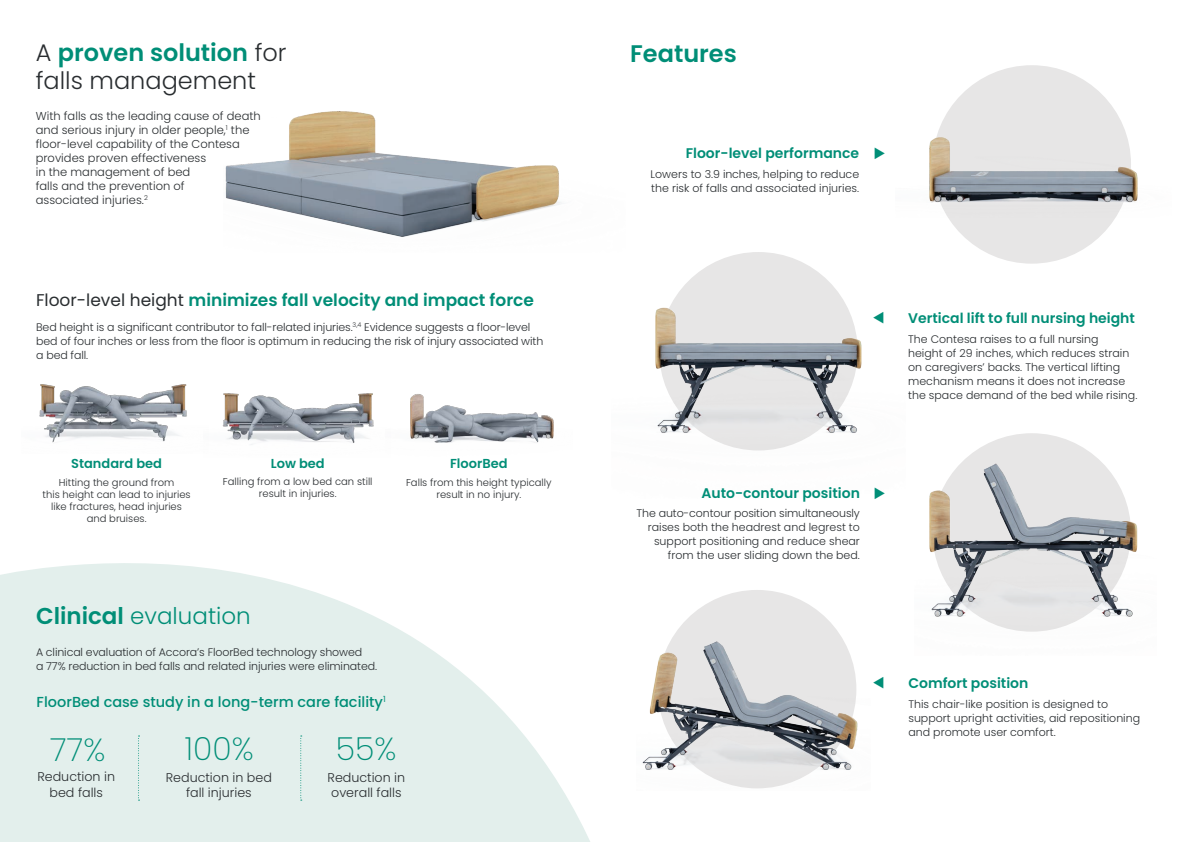
<style>
.page{position:relative;width:1191px;height:842px;background:#fff}
.page>*{position:absolute;margin:0;border:0;box-sizing:border-box;transform-origin:0 0}
.t1{font:200 31.9px "Poppins";color:#008e77}
.t2{font:300 24px/28px "Poppins";color:#292d30}
.t3{font:600 24px "Poppins";color:#008e77}
.t4{font:300 23px "Poppins";color:#008e77}
.t5{font:600 17px "Poppins";color:#008e77}
.t6{font:500 14.5px "Poppins";color:#008e77}
.t7{font:600 14px "Poppins";color:#008e77}
.t8{font:600 13px "Poppins";color:#008e77}
.Sub_head{font:300 12.7px/15.2px "Poppins";color:#292d30;text-align:center}
.t9{font:300 11.5px/14px "Poppins";color:#292d30}
.t10{font:300 11px/14px "Poppins";color:#292d30}
.t11{font:300 10px/12px "Poppins";color:#292d30;text-align:center}
.s1{font-weight:600;color:#008e77}
.s2{font-weight:400;color:#292d30}
.s3{font-weight:600}
</style>
<div class="page">
<svg style="left:0;top:563px;width:590px;height:279px;fill:#e3efec"></svg>
<div style="left:932px;top:65px;width:199px;height:199px;background:#e7e6e6;border-radius:50%"></div>
<div style="left:659px;top:252px;width:198px;height:198px;background:#e7e6e6;border-radius:50%"></div>
<div style="left:658px;top:590px;width:198px;height:198px;background:#e7e6e6;border-radius:50%"></div>
<svg style="left:138px;top:736px;width:1px;height:65px"></svg>
<svg style="left:300px;top:736px;width:2px;height:65px"></svg>
<img style="left:929px;top:103px;width:209px;height:113px">
<img style="left:655px;top:288px;width:207px;height:163px">
<img style="left:929px;top:433px;width:209px;height:199px">
<img style="left:642px;top:605px;width:216px;height:184px">
<img style="left:39px;top:384px;width:148px;height:59px">
<img style="left:222px;top:393px;width:152px;height:52px">
<img style="left:410px;top:394px;width:144px;height:49px">
<img style="left:225px;top:111px;width:337px;height:126px">
<p class="t2" style="left:36px;top:39px;width:252px">A <span class="s1">proven solution</span> for falls management</p>
<p class="t9" style="left:36px;top:109px;width:227px">With falls as the leading cause of death and serious injury in older people,<sup>1</sup> the floor-level capability of the Contesa provides proven effectiveness<br>in the management of bed<br>falls and the prevention of<br>associated injuries.<sup>2</sup></p>
<p class="t5" style="left:36px;top:290px;width:499px"><span class="s2">Floor-level height</span> minimizes fall velocity and impact force</p>
<p class="t10" style="left:36px;top:320px;width:508px">Bed height is a significant contributor to fall-related injuries.<sup>3,4</sup> Evidence suggests a floor-level bed of four inches or less from the floor is optimum in reducing the risk of injury associated with a bed fall.</p>
<p class="t8" style="left:71px;top:456px;width:92px">Standard bed</p>
<p class="t11" style="left:42px;top:476px;width:150px">Hitting the ground from<br>this height can lead to injuries like fractures, head injuries and bruises.</p>
<p class="t8" style="left:271px;top:456px;width:55px">Low bed</p>
<p class="t11" style="left:223px;top:476px;width:151px">Falling from a low bed can still result in injuries.</p>
<p class="t8" style="left:450px;top:456px;width:59px">FloorBed</p>
<p class="t11" style="left:406px;top:476px;width:147px">Falls from this height typically result in no injury.</p>
<p class="t4" style="left:36px;top:603px;width:216px"><span class="s3">Clinical</span> evaluation</p>
<p class="t10" style="left:36px;top:645px;width:342px">A clinical evaluation of Accora’s FloorBed technology showed<br>a 77% reduction in bed falls and related injuries were eliminated.</p>
<p class="t6" style="left:37px;top:693px;width:350px">FloorBed case study in a long-term care facility<sup>1</sup></p>
<p class="t1" style="left:50px;top:731px;width:57px">77%</p>
<p class="t1" style="left:185px;top:730px;width:70px">100%</p>
<p class="t1" style="left:336px;top:731px;width:62px">55%</p>
<p class="Sub_head" style="left:37px;top:769px;width:79px">Reduction in bed falls</p>
<p class="Sub_head" style="left:166px;top:770px;width:108px">Reduction in bed fall injuries</p>
<p class="Sub_head" style="left:327px;top:770px;width:79px;text-align:left">Reduction in overall falls</p>
<p class="t3" style="left:630px;top:40px;width:108px">Features</p>
<p class="t7" style="left:685px;top:145px;width:175px">Floor-level performance</p>
<p class="t10" style="left:650px;top:167px;width:210px">Lowers to 3.9 inches, helping to reduce the risk of falls and associated injuries.</p>
<p class="t7" style="left:701px;top:485px;width:160px">Auto-contour position</p>
<p class="t10" style="left:636px;top:506px;width:225px;text-align:right">The auto-contour position simultaneously raises both the headrest and legrest to support positioning and reduce shear from the user sliding down the bed.</p>
<p class="t7" style="left:908px;top:310px;width:228px">Vertical lift to full nursing height</p>
<p class="t10" style="left:908px;top:332px;width:192px">The Contesa raises to a full nursing</p>
<p class="t10" style="left:908px;top:346px;width:231px">height of 29 inches, which reduces strain on caregivers’ backs. The vertical lifting mechanism means it does not increase the space demand of the bed while rising.</p>
<p class="t7" style="left:908px;top:675px;width:121px">Comfort position</p>
<p class="t10" style="left:908px;top:697px;width:233px">This chair-like position is designed to support upright activities, aid repositioning and promote user comfort.</p>
</div>
